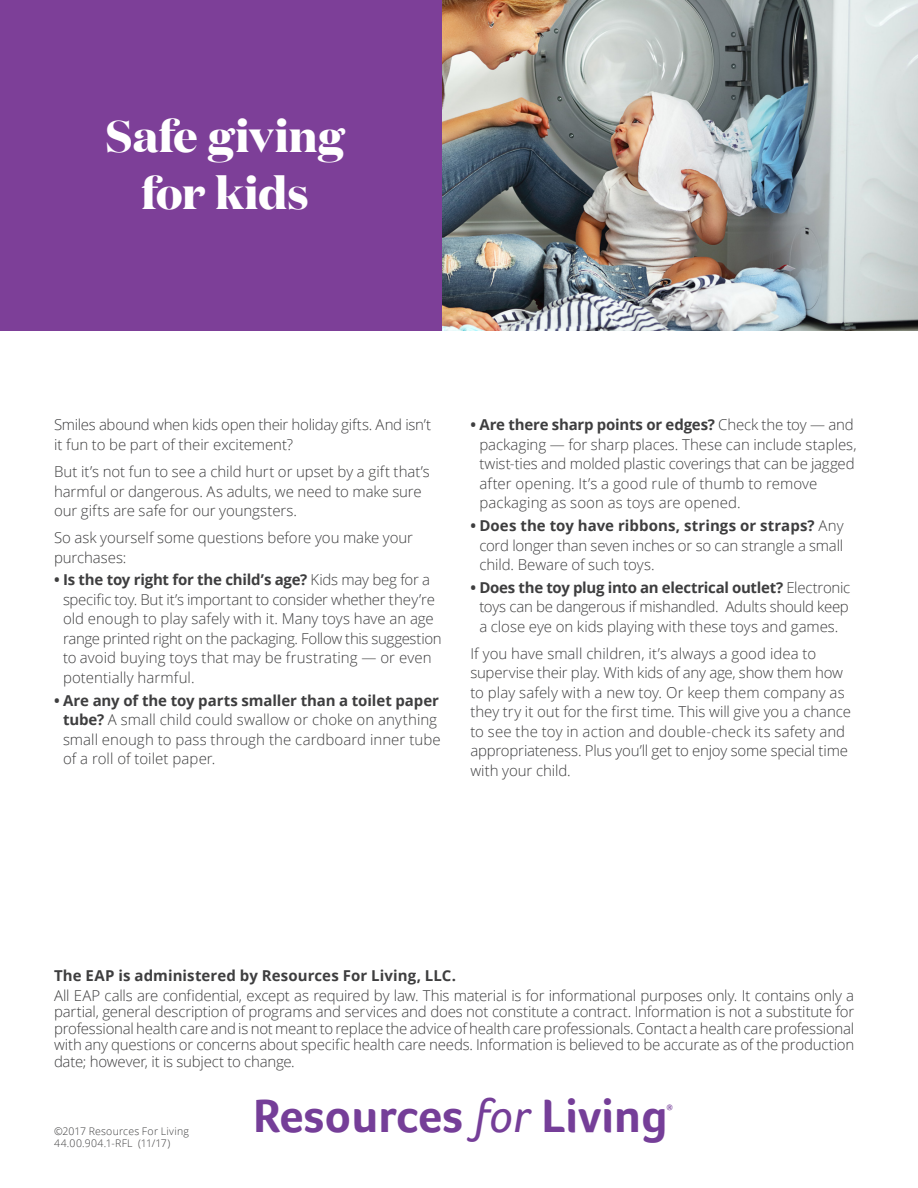
<style>
.page{position:relative;width:918px;height:1188px;background:#fff}
.page>*{position:absolute;margin:0;border:0;box-sizing:border-box;transform-origin:0 0}
.t1{font:700 48px "Foco";color:#753e98}
.t2{font:700 45px/57px "Domaine Display";color:#fff;text-align:center}
.C3-Disclaimer_8_9{font:300 15px/19.5px "Open Sans";letter-spacing:-.005em;color:#3e3e3f}
.Body{font:300 15px/19.5px "Open Sans";letter-spacing:-.005em;color:#3e3e3f}
.Disclaimer{font:700 15px "Open Sans";letter-spacing:.005em;color:#3e3e3f}
._12a-_Aetna_is_the_b{font:300 10.5px "Open Sans";letter-spacing:.02em;color:#3e3e3f}
.t3{font:700 7.95px "Foco";color:#753e98}
.s1{font-weight:700}
.s2{font-weight:400;font-style:italic}
</style>
<div class="page">
<div style="left:0;top:0;width:450px;height:330px;background:#7d3f98"></div>
<img style="left:443px;top:0;width:475px;height:330px">
<h1 class="t2" style="left:106px;top:106px;width:239px">Safe giving for kids</h1>
<p class="Body" style="left:54px;top:415px;width:379px">Smiles abound when kids open their holiday gifts. And isn’t it fun to be part of their excitement?</p>
<p class="Body" style="left:54px;top:461px;width:377px">But it’s not fun to see a child hurt or upset by a gift that’s harmful or dangerous. As adults, we need to make sure our gifts are safe for our youngsters.</p>
<p class="Body" style="left:54px;top:527px;width:361px">So ask yourself some questions before you make your purchases:</p>
<p class="C3-Disclaimer_8_9" style="left:63px;top:570px;width:380px;text-indent:-9px"><span class="s1">• Is the toy right for the child’s age?</span> Kids may beg for a specific toy. But it’s important to consider whether they’re old enough to play safely with it. Many toys have an age range printed right on the packaging. Follow this suggestion to avoid buying toys that may be frustrating — or even potentially harmful.</p>
<p class="C3-Disclaimer_8_9" style="left:63px;top:690px;width:379px;text-indent:-9px"><span class="s1">• Are any of the toy parts smaller than a toilet paper tube?</span> A small child could swallow or choke on anything small enough to pass through the cardboard inner tube of a roll of toilet paper.</p>
<p class="C3-Disclaimer_8_9" style="left:479px;top:415px;width:379px;text-indent:-9px"><span class="s1">• Are there sharp points or edges?</span> Check the toy — and packaging — for sharp places. These can include staples, twist-ties and molded plastic coverings that can be jagged after opening. It’s a good rule of thumb to remove packaging as soon as toys are opened.</p>
<p class="C3-Disclaimer_8_9" style="left:479px;top:516px;width:366px;text-align:justify;text-indent:-9px"><span class="s1">• Does the toy have ribbons, strings or straps?</span> Any cord longer than seven inches or so can strangle a small child. Beware of such toys.</p>
<p class="C3-Disclaimer_8_9" style="left:470px;top:577px;width:381px;text-align:center"><span class="s1">• Does the toy plug into an electrical outlet?</span> Electronic toys can be dangerous if mishandled. Adults should keep a close eye on kids playing with these toys and games.</p>
<p class="Body" style="left:470px;top:643px;width:382px">If you have small children, it’s always a good idea to supervise their play. With kids of any age, show them how to play safely with a new toy. Or keep them company as they try it out for the first time. This will give you a chance to see the toy in action and double-check its safety and appropriateness. Plus you’ll get to enjoy some special time with your child.</p>
<p class="Disclaimer" style="left:54px;top:965px;width:404px">The EAP is administered by Resources For Living, LLC.</p>
<p class="C3-Disclaimer_8_9" style="left:54px;top:987px;width:802px;line-height:16.5px;text-align:justify">All EAP calls are confidential, except as required by law. This material is for informational purposes only. It contains only a partial, general description of programs and services and does not constitute a contract. Information is not a substitute for professional health care and is not meant to replace the advice of health care professionals. Contact a health care professional with any questions or concerns about specific health care needs. Information is believed to be accurate as of the production date; however, it is subject to change.</p>
<p class="_12a-_Aetna_is_the_b" style="left:54px;top:1124px;width:136px">©2017 Resources For Living</p>
<p class="_12a-_Aetna_is_the_b" style="left:54px;top:1136px;width:118px">44.00.904.1-RFL (11/17)</p>
<p class="t1" style="left:253px;top:1087px;width:416px">Resources <span class="s2">for</span> Living</p>
<p class="t3" style="left:667px;top:1103px;width:8px">®</p>
</div>
